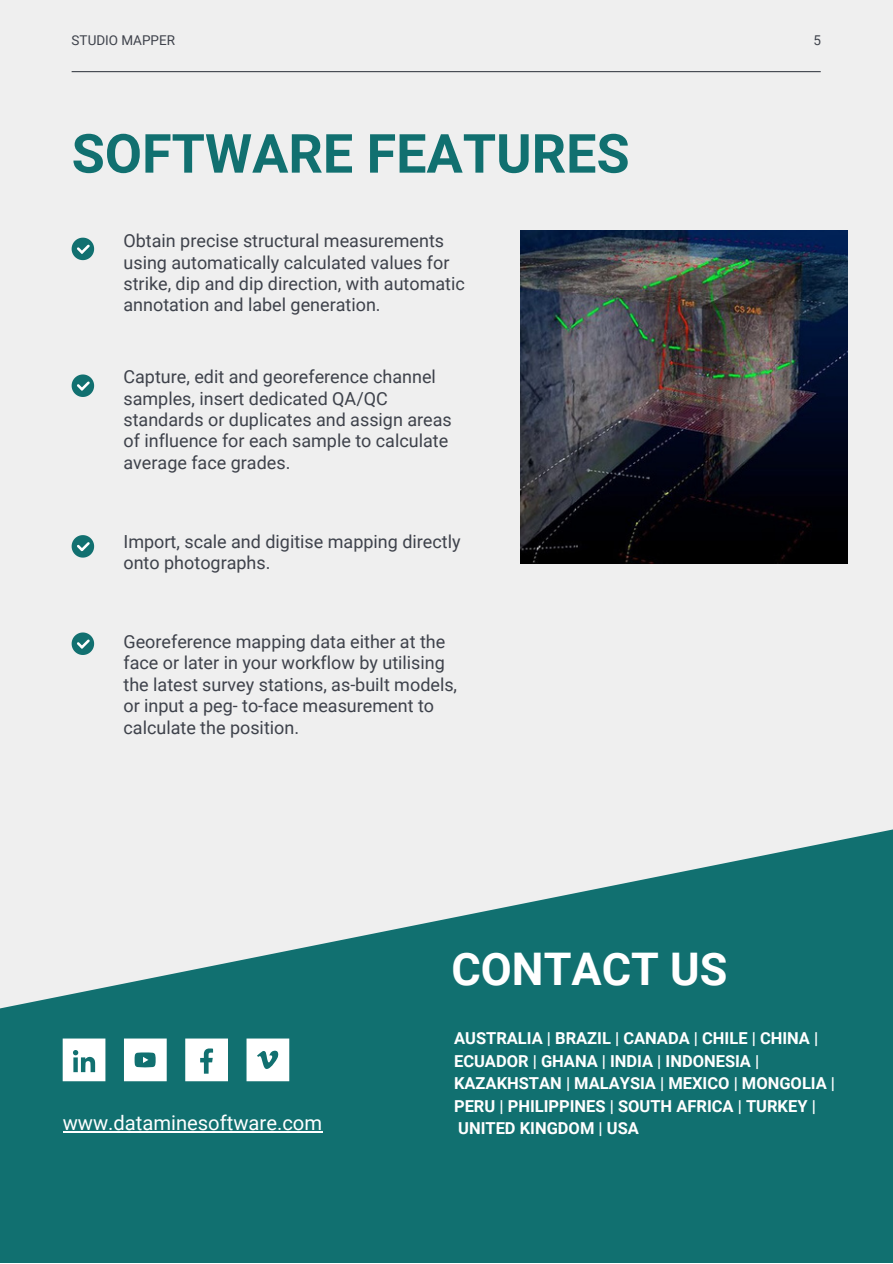
<style>
.page{position:relative;width:893px;height:1264px;background:#fff}
.page>*{position:absolute;margin:0;border:0;box-sizing:border-box;transform-origin:0 0}
.t1{font:700 54px "Roboto";color:#117070}
.t2{font:700 45px "Roboto";color:#fff}
.t3{font:20.25px "Roboto";color:#fff}
.t4{font:18px/21.3px "Roboto";color:#3e424b}
.t5{font:700 16.5px/22.5px "Roboto";color:#fff}
.t6{font:13.5px "Roboto";color:#3e424b}
</style>
<div class="page">
<div style="left:0;top:0;width:892px;height:1262px;background:#efefef"></div>
<hr style="left:72px;top:71px;width:748px;height:1px;background:#3e424b">
<svg style="left:72px;top:238px;width:22px;height:22px"></svg>
<svg style="left:72px;top:374px;width:22px;height:23px"></svg>
<svg style="left:72px;top:535px;width:22px;height:22px"></svg>
<svg style="left:72px;top:632px;width:22px;height:23px"></svg>
<svg style="left:0;top:829px;width:892px;height:433px;fill:#117070"></svg>
<svg style="left:185px;top:1038px;width:43px;height:43px"></svg>
<svg style="left:246px;top:1038px;width:43px;height:43px"></svg>
<svg style="left:63px;top:1038px;width:42px;height:43px"></svg>
<svg style="left:124px;top:1038px;width:43px;height:43px"></svg>
<hr style="left:63px;top:1131px;width:259px;height:1px;background:#fff">
<img style="left:520px;top:230px;width:327px;height:333px">
<p class="t6" style="left:72px;top:33px;width:105px">STUDIO MAPPER</p>
<p class="t6" style="left:813px;top:33px;width:9px">5</p>
<p class="t1" style="left:72px;top:123px;width:559px">SOFTWARE FEATURES</p>
<p class="t4" style="left:123px;top:230px;width:343px">Obtain precise structural measurements using automatically calculated values for strike, dip and dip direction, with automatic annotation and label generation.</p>
<p class="t4" style="left:123px;top:366px;width:330px">Capture, edit and georeference channel samples, insert dedicated QA/QC standards or duplicates and assign areas of influence for each sample to calculate average face grades.</p>
<p class="t4" style="left:123px;top:531px;width:338px">Import, scale and digitise mapping directly onto photographs.</p>
<p class="t4" style="left:123px;top:631px;width:335px">Georeference mapping data either at the face or later in your workflow by utilising the latest survey stations, as-built models, or input a peg- to-face measurement to calculate the position.</p>
<p class="t2" style="left:451px;top:942px;width:277px">CONTACT US</p>
<p class="t5" style="left:454px;top:1027px;width:382px">AUSTRALIA | BRAZIL | CANADA | CHILE | CHINA | ECUADOR | GHANA | INDIA | INDONESIA | KAZAKHSTAN | MALAYSIA | MEXICO | MONGOLIA | PERU | PHILIPPINES | SOUTH AFRICA | TURKEY |</p>
<p class="t3" style="left:63px;top:1111px;width:261px">www.dataminesoftware.com</p>
<p class="t5" style="left:458px;top:1117px;width:182px">UNITED KINGDOM | USA</p>
</div>
